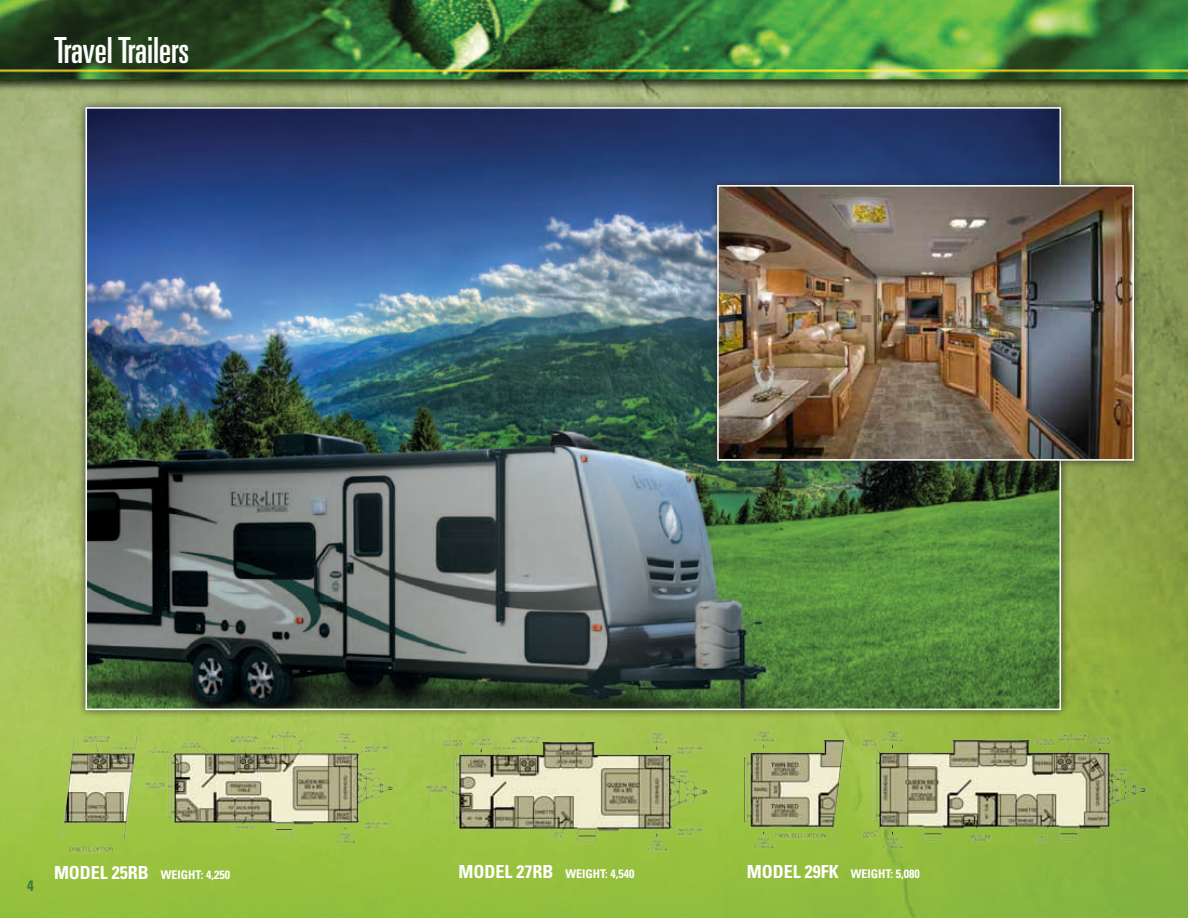
<style>
.page{position:relative;width:1188px;height:918px;background:#fff}
.page>*{position:absolute;margin:0;border:0;box-sizing:border-box;transform-origin:0 0}
.t1{font:ultra-condensed 36px "Univers LT Std";color:#fff}
.t2{font:700 condensed 15px "Univers LT Std";color:#3e7a3a}
.t3{font:700 condensed 12px "Univers LT Std";color:#fff}
.s1{font-size:18px}
</style>
<div class="page">
<img style="left:0;top:0;width:1188px;height:918px">
<img style="left:416px;top:730px;width:303px;height:128px">
<img style="left:59px;top:727px;width:348px;height:128px">
<img style="left:744px;top:726px;width:406px;height:145px">
<div style="left:77px;top:99px;width:992px;height:619px;background:#231f20;opacity:.75"></div>
<img style="left:88px;top:110px;width:970px;height:597px">
<div style="left:709px;top:177px;width:433px;height:292px;background:#231f20;opacity:.75"></div>
<img style="left:720px;top:188px;width:411px;height:270px">
<div style="left:717px;top:185px;width:417px;height:276px;border:2px solid #fff"></div>
<h1 class="t1" style="left:54px;top:29px;width:137px">Travel Trailers</h1>
<p class="t2" style="left:27px;top:876px;width:8px">4</p>
<p class="t3" style="left:54px;top:867px;width:178px"><span class="s1">MODEL 25RB</span> WEIGHT: 4,250</p>
<p class="t3" style="left:459px;top:866px;width:178px"><span class="s1">MODEL 27RB</span> WEIGHT: 4,540</p>
<p class="t3" style="left:747px;top:866px;width:175px"><span class="s1">MODEL 29FK</span> WEIGHT: 5,080</p>
</div>
